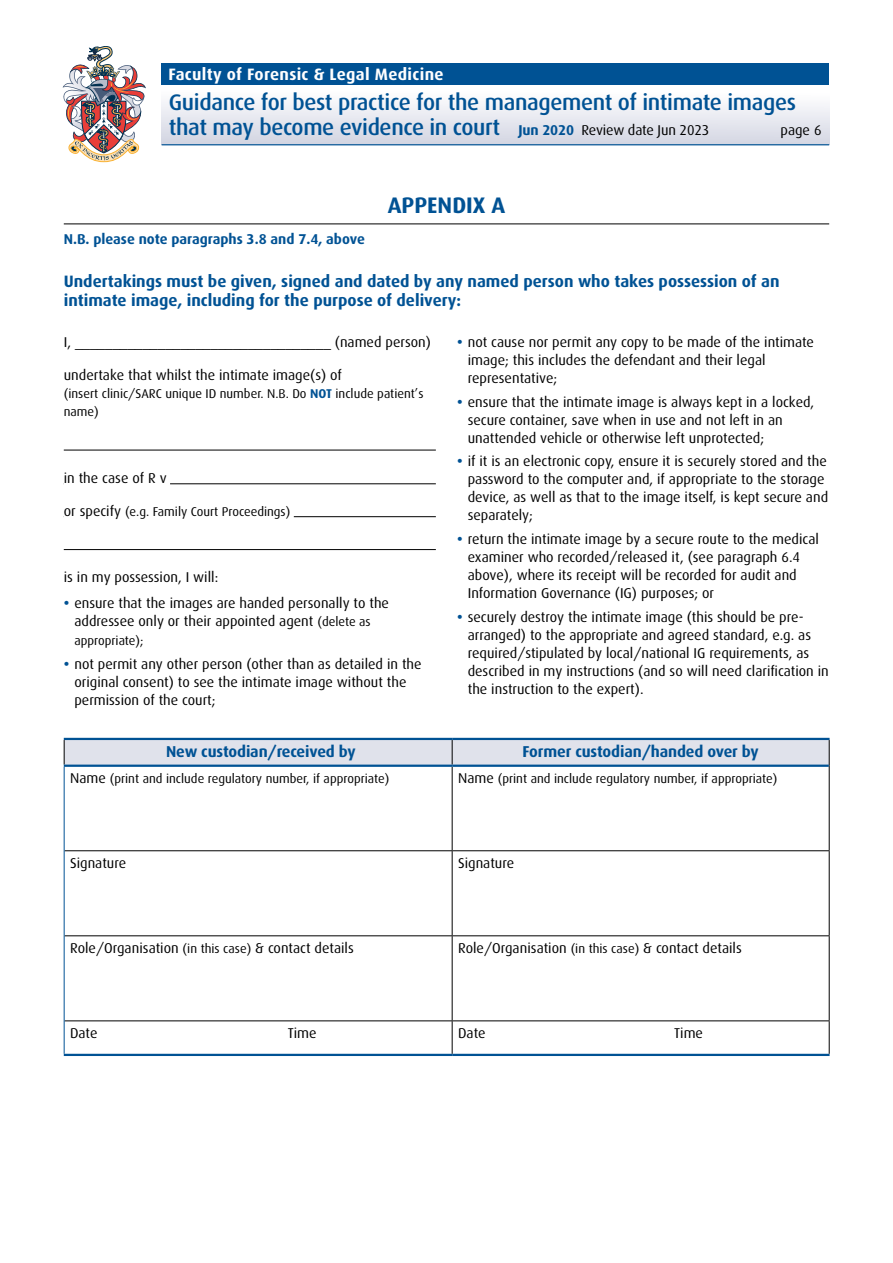
<style>
.page{position:relative;width:893px;height:1263px;background:#fff}
.page>*{position:absolute;margin:0;border:0;box-sizing:border-box;transform-origin:0 0}
.t1{font:500 22.5px/25.2px "Dax";letter-spacing:-.015em;color:#005294}
.t2{font:700 22.5px "Dax";color:#005294}
.t3{font:700 16.5px/19.5px "Dax";color:#005294}
.t4{font:700 16.5px "Dax";letter-spacing:.02em;color:#fff}
.t5{font:700 15.75px "Dax";letter-spacing:-.01em;color:#005294}
.t6{font:14.25px/18px "Dax";color:#000}
.t7{font:700 14.25px "Dax";color:#005294}
.t8{font:12.75px/18px "Dax";color:#000}
.s1{font-weight:700;font-size:14.25px}
.s2{font-weight:400;font-size:14.25px;color:#000}
.s3{font-weight:700;color:#005294}
.s4{font-size:14.25px}
.s5{font-size:12.75px}
</style>
<div class="page">
<img style="left:63px;top:46px;width:83px;height:116px">
<div style="left:162px;top:85px;width:667px;height:60px;background:linear-gradient(to bottom,#fff,#d3d6e3)"></div>
<div style="left:162px;top:64px;width:667px;height:21px;background:#005294"></div>
<hr style="left:162px;top:144px;width:667px;height:1px;background:#005294">
<hr style="left:64px;top:224px;width:765px;height:1px;background:#000">
<hr style="left:64px;top:450px;width:372px;height:1px;background:#000">
<hr style="left:64px;top:483px;width:372px;height:1px;background:#000">
<hr style="left:64px;top:481px;width:106px;height:4px;background:#fff">
<hr style="left:64px;top:516px;width:372px;height:1px;background:#000">
<hr style="left:64px;top:514px;width:230px;height:4px;background:#fff">
<hr style="left:64px;top:549px;width:372px;height:1px;background:#000">
<svg style="left:453px;top:767px;width:376px;height:287px"></svg>
<hr style="left:64px;top:738px;width:388px;height:2px;background:#005294">
<hr style="left:452px;top:738px;width:378px;height:2px;background:#005294">
<hr style="left:65px;top:850px;width:387px;height:1px;background:#000">
<hr style="left:452px;top:850px;width:378px;height:1px;background:#000">
<hr style="left:65px;top:935px;width:387px;height:1px;background:#000">
<hr style="left:452px;top:935px;width:378px;height:1px;background:#000">
<hr style="left:452px;top:1054px;width:378px;height:2px;background:#005294">
<hr style="left:65px;top:1020px;width:387px;height:1px;background:#000">
<hr style="left:452px;top:1020px;width:378px;height:1px;background:#000">
<hr style="left:64px;top:1054px;width:388px;height:2px;background:#005294">
<hr style="left:64px;top:767px;width:1px;height:84px;background:#005294">
<hr style="left:64px;top:851px;width:1px;height:85px;background:#005294">
<hr style="left:64px;top:936px;width:1px;height:85px;background:#005294">
<hr style="left:64px;top:1021px;width:1px;height:33px;background:#005294">
<hr style="left:452px;top:767px;width:1px;height:83px;background:#000">
<hr style="left:452px;top:851px;width:1px;height:84px;background:#000">
<hr style="left:452px;top:936px;width:1px;height:84px;background:#000">
<hr style="left:452px;top:1021px;width:1px;height:33px;background:#000">
<svg style="left:64px;top:739px;width:766px;height:27px;background:#d2d8e5"></svg>
<hr style="left:829px;top:766px;width:1px;height:84px;background:#000">
<hr style="left:829px;top:851px;width:1px;height:84px;background:#000">
<hr style="left:829px;top:936px;width:1px;height:84px;background:#000">
<hr style="left:829px;top:1021px;width:1px;height:33px;background:#000">
<hr style="left:64px;top:765px;width:388px;height:2px;background:#005294">
<hr style="left:452px;top:765px;width:377px;height:2px;background:#005294">
<div style="left:458px;top:780px;width:323px;height:5px;background:#fff"></div>
<hr style="left:458px;top:866px;width:60px;height:4px;background:#fff">
<hr style="left:458px;top:951px;width:287px;height:4px;background:#fff">
<hr style="left:458px;top:1036px;width:248px;height:4px;background:#fff">
<p class="t4" style="left:168px;top:65px;width:277px">Faculty of Forensic &amp; Legal Medicine</p>
<h1 class="t1" style="left:169px;top:90px;width:629px">Guidance for best practice for the management of intimate images that may become evidence in court <span class="s1">Jun 2020</span> <span class="s2">Review date Jun 2023</span></h1>
<p class="t6" style="left:780px;top:121px;width:43px">page 6</p>
<p class="t7" style="left:64px;top:231px;width:303px">N.B. please note paragraphs 3.8 and 7.4, above</p>
<h1 class="t2" style="left:388px;top:192px;width:119px">APPENDIX A</h1>
<p class="t3" style="left:64px;top:272px;width:717px">Undertakings must be given, signed and dated by any named person who takes possession of an intimate image, including for the purpose of delivery:</p>
<p class="t6" style="left:64px;top:333px;width:369px">I, __________________________________ (named person)</p>
<p class="t6" style="left:64px;top:366px;width:280px">undertake that whilst the intimate image(s) of</p>
<p class="t8" style="left:64px;top:385px;width:361px">(insert clinic/SARC unique ID number. N.B. Do <span class="s3">NOT</span> include patient’s name)</p>
<p class="t6" style="left:468px;top:333px;width:348px;text-indent:-11px"><span class="s3">•</span> not cause nor permit any copy to be made of the intimate image; this includes the defendant and their legal representative;</p>
<p class="t6" style="left:468px;top:393px;width:348px;text-indent:-11px"><span class="s3">•</span> ensure that the intimate image is always kept in a locked, secure container, save when in use and not left in an unattended vehicle or otherwise left unprotected;</p>
<p class="t6" style="left:468px;top:453px;width:362px;text-indent:-11px"><span class="s3">•</span> if it is an electronic copy, ensure it is securely stored and the password to the computer and, if appropriate to the storage device, as well as that to the image itself, is kept secure and separately;</p>
<p class="t6" style="left:468px;top:530px;width:353px;text-indent:-11px"><span class="s3">•</span> return the intimate image by a secure route to the medical examiner who recorded/released it, (see paragraph 6.4 above), where its receipt will be recorded for audit and Information Governance (IG) purposes; or</p>
<p class="t6" style="left:468px;top:608px;width:363px;text-indent:-11px"><span class="s3">•</span> securely destroy the intimate image (this should be pre&shy;arranged) to the appropriate and agreed standard, e.g. as required/stipulated by local/national IG requirements, as described in my instructions (and so will need clarification in the instruction to the expert).</p>
<p class="t6" style="left:64px;top:469px;width:104px">in the case of R v</p>
<p class="t8" style="left:64px;top:503px;width:228px"><span class="s4">or specify</span> (e.g. Family Court Proceedings)</p>
<p class="t6" style="left:64px;top:568px;width:156px">is in my possession, I will:</p>
<p class="t6" style="left:64px;top:595px;width:327px;text-align:center"><span class="s3">•</span> ensure that the images are handed personally to the addressee only or their appointed agent <span class="s5">(delete as</span></p>
<p class="t8" style="left:74px;top:631px;width:71px">appropriate);</p>
<p class="t6" style="left:74px;top:655px;width:349px;text-indent:-11px"><span class="s3">•</span> not permit any other person (other than as detailed in the original consent) to see the intimate image without the permission of the court;</p>
<p class="t5" style="left:166px;top:743px;width:191px">New custodian/received by</p>
<p class="t5" style="left:523px;top:743px;width:238px">Former custodian/handed over by</p>
<p class="t8" style="left:70px;top:770px;width:321px"><span class="s4">Name</span> (print and include regulatory number, if appropriate)</p>
<p class="t8" style="left:458px;top:770px;width:321px"><span class="s4">Name</span> (print and include regulatory number, if appropriate)</p>
<p class="t6" style="left:70px;top:854px;width:58px">Signature</p>
<p class="t6" style="left:458px;top:854px;width:58px">Signature</p>
<p class="t6" style="left:70px;top:939px;width:285px">Role/Organisation <span class="s5">(in this case)</span> &amp; contact details</p>
<p class="t6" style="left:458px;top:939px;width:285px">Role/Organisation <span class="s5">(in this case)</span> &amp; contact details</p>
<p class="t6" style="left:70px;top:1024px;width:29px">Date</p>
<p class="t6" style="left:288px;top:1024px;width:30px">Time</p>
<p class="t6" style="left:458px;top:1024px;width:29px">Date</p>
<p class="t6" style="left:674px;top:1024px;width:30px">Time</p>
</div>
